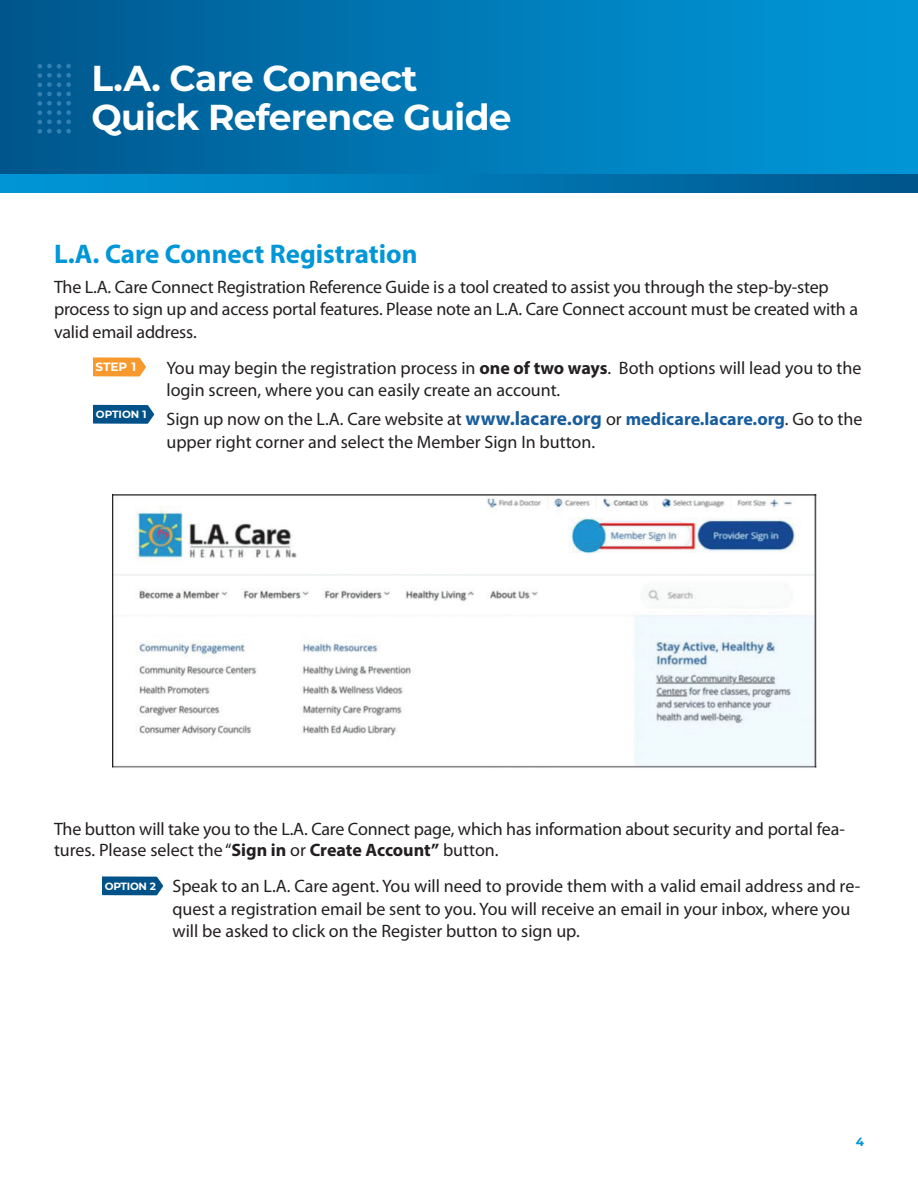
<style>
.page{position:relative;width:918px;height:1188px;background:#fff}
.page>*{position:absolute;margin:0;border:0;box-sizing:border-box;transform-origin:0 0}
.t1{font:700 36px/39px "Montserrat";letter-spacing:-.02em;color:#fff}
.t2{font:700 27px "Myriad Pro";color:#0196d7}
.t3{font:18px/22.5px "Myriad Pro";letter-spacing:-.005em;color:#231f20}
.t4{font:700 12px "Montserrat";color:#fff}
.t5{font:700 12px "Montserrat";color:#0196d7}
.t6{font:700 10.5px "Montserrat";color:#fff}
.s1{font-weight:700}
.s2{font-weight:700;font-size:19.5px;color:#175d9e}
.s3{font-weight:700;color:#175d9e}
.s4{font-family:"Montserrat";font-weight:700;font-size:10.5px;color:#fff}
</style>
<div class="page">
<div style="left:0;top:0;width:918px;height:181px;background:linear-gradient(to right,#00588f,#0099da)"></div>
<div style="left:0;top:175px;width:918px;height:17px;background:linear-gradient(to right,#0099db,#00578d)"></div>
<svg style="left:38px;top:64px;width:33px;height:70px;background:#0b6298"></svg>
<svg style="left:93px;top:405px;width:61px;height:19px"></svg>
<svg style="left:93px;top:357px;width:53px;height:19px"></svg>
<img style="left:112px;top:494px;width:705px;height:274px">
<svg style="left:102px;top:876px;width:61px;height:19px"></svg>
<h1 class="t1" style="left:92px;top:57px;width:422px">L.A. Care Connect<br>Quick Reference Guide</h1>
<h2 class="t2" style="left:54px;top:237px;width:365px">L.A. Care Connect Registration</h2>
<p class="t3" style="left:54px;top:275px;width:806px">The L.A. Care Connect Registration Reference Guide is a tool created to assist you through the step-by-step process to sign up and access portal features. Please note an L.A. Care Connect account must be created with a valid email address.</p>
<p class="t4" style="left:96px;top:358px;width:42px">STEP 1</p>
<p class="t6" style="left:96px;top:407px;width:52px">OPTION 1</p>
<p class="t3" style="left:166px;top:356px;width:697px">You may begin the registration process in <span class="s1">one of two ways</span>. Both options will lead you to the login screen, where you can easily create an account.</p>
<p class="t3" style="left:166px;top:408px;width:697px">Sign up now on the L.A. Care website at <span class="s2">www.lacare.org</span> or <span class="s3">medicare.lacare.org</span>. Go to the upper right corner and select the Member Sign In button.</p>
<p class="t3" style="left:54px;top:818px;width:793px;line-height:21.6px">The button will take you to the L.A. Care Connect page, which has information about security and portal fea&shy;tures. Please select the “<span class="s1">Sign in</span> or <span class="s1">Create Account”</span> button.</p>
<p class="t3" style="left:172px;top:875px;width:689px;text-indent:-68px"><span class="s4">OPTION 2</span> Speak to an L.A. Care agent. You will need to provide them with a valid email address and re&shy;quest a registration email be sent to you. You will receive an email in your inbox, where you will be asked to click on the Register button to sign up.</p>
<p class="t5" style="left:856px;top:1133px;width:10px">4</p>
</div>
